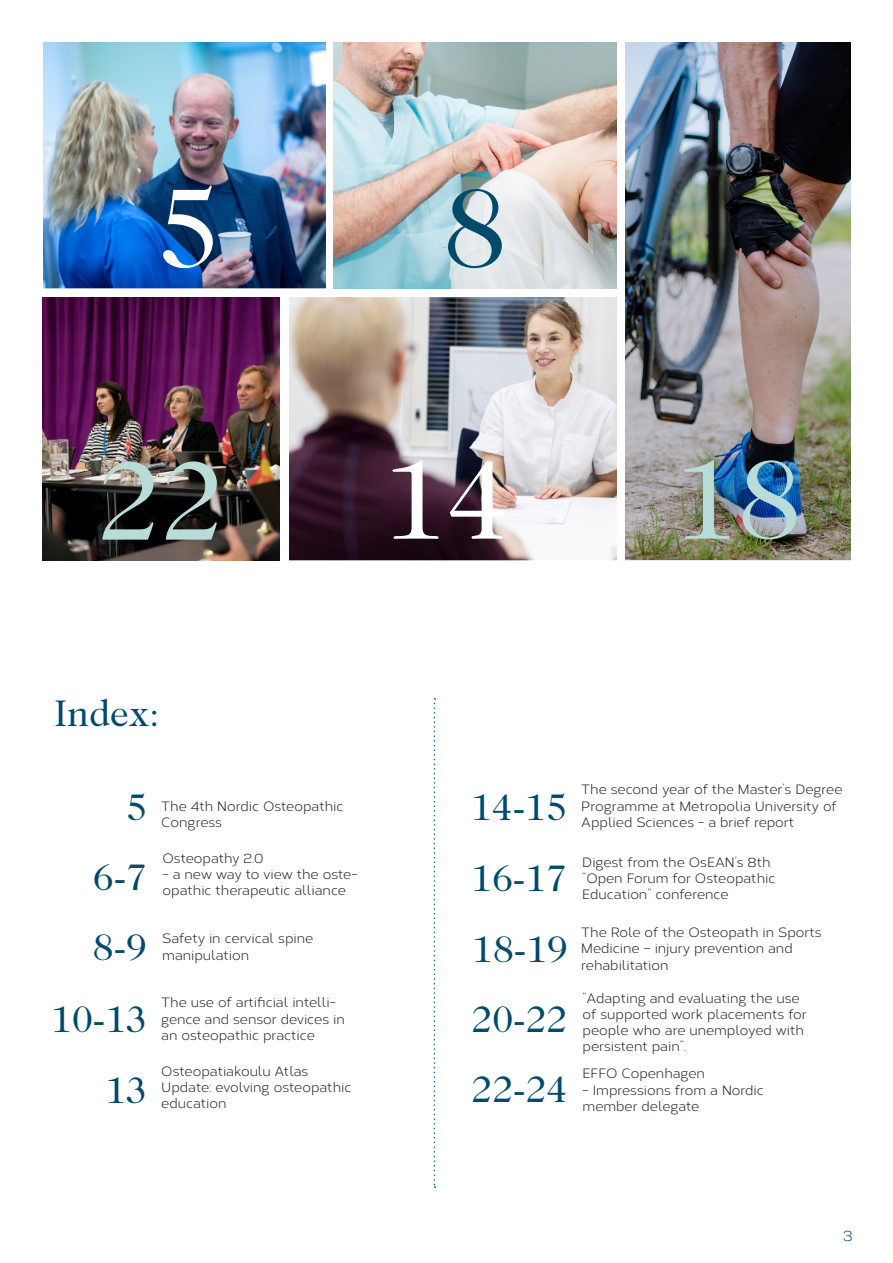
<style>
.page{position:relative;width:893px;height:1263px;background:#fff}
.page>*{position:absolute;margin:0;border:0;box-sizing:border-box;transform-origin:0 0}
.Mellomtittel{font:114px "Caslon Two Twenty Four";color:#b8ddd8}
.Mellomtittel-2{font:114px "Caslon Two Twenty Four";color:#fff}
.Mellomtittel-3{font:114px "Caslon Two Twenty Four";color:#004b6c}
.Mellomtittel-4{font:37.5px "Caslon Two Twenty Four";color:#004b6c}
.t1{font:15px "Corbert";color:#004b6c}
.Mellomtittel-5{font:13.5px/16.2px "Corbert";color:#231f20}
</style>
<div class="page">
<img style="left:289px;top:298px;width:327px;height:263px">
<img style="left:333px;top:43px;width:283px;height:245px">
<img style="left:43px;top:43px;width:283px;height:245px">
<img style="left:43px;top:298px;width:236px;height:263px">
<img style="left:625px;top:43px;width:225px;height:517px">
<svg style="left:434px;top:698px;width:1px;height:490px"></svg>
<p class="Mellomtittel-2" style="left:156px;top:163px;width:65px">5</p>
<p class="Mellomtittel-3" style="left:443px;top:163px;width:65px">8</p>
<p class="Mellomtittel" style="left:97px;top:435px;width:128px">22</p>
<p class="Mellomtittel-2" style="left:383px;top:434px;width:128px">14</p>
<p class="Mellomtittel" style="left:674px;top:434px;width:128px">18</p>
<p class="Mellomtittel-4" style="left:54px;top:691px;width:107px">Index:</p>
<p class="Mellomtittel-4" style="left:126px;top:786px;width:22px">5</p>
<p class="Mellomtittel-4" style="left:93px;top:856px;width:56px">6-7</p>
<p class="Mellomtittel-4" style="left:93px;top:926px;width:56px">8-9</p>
<p class="Mellomtittel-5" style="left:161px;top:798px;width:184px">The 4th Nordic Osteopathic<br>Congress</p>
<p class="Mellomtittel-5" style="left:163px;top:849px;width:102px">Osteopathy 2.0</p>
<p class="Mellomtittel-5" style="left:163px;top:865px;width:197px">- a new way to view the oste&shy;opathic therapeutic alliance</p>
<p class="Mellomtittel-5" style="left:162px;top:930px;width:152px">Safety in cervical spine</p>
<p class="Mellomtittel-5" style="left:162px;top:946px;width:88px">manipulation</p>
<p class="Mellomtittel-4" style="left:471px;top:785px;width:97px">14-15</p>
<p class="Mellomtittel-4" style="left:471px;top:856px;width:97px">16-17</p>
<p class="Mellomtittel-4" style="left:472px;top:927px;width:97px">18-19</p>
<p class="Mellomtittel-5" style="left:581px;top:781px;width:263px">The second year of the Master’s Degree<br>Programme at Metropolia University of<br>Applied Sciences - a brief report</p>
<p class="Mellomtittel-5" style="left:582px;top:853px;width:195px">Digest from the OsEAN’s 8th “Open Forum for Osteopathic<br>Education” conference</p>
<p class="Mellomtittel-5" style="left:581px;top:924px;width:242px">The Role of the Osteopath in Sports<br>Medicine – injury prevention and</p>
<p class="Mellomtittel-5" style="left:581px;top:956px;width:89px">rehabilitation</p>
<p class="Mellomtittel-4" style="left:51px;top:997px;width:97px">10-13</p>
<p class="Mellomtittel-5" style="left:161px;top:994px;width:185px">The use of artificial intelli&shy;gence and sensor devices in an osteopathic practice</p>
<p class="Mellomtittel-4" style="left:472px;top:997px;width:97px">20-22</p>
<p class="Mellomtittel-5" style="left:161px;top:1062px;width:149px">Osteopatiakoulu Atlas</p>
<p class="Mellomtittel-5" style="left:161px;top:1078px;width:192px">Update: evolving osteopathic education</p>
<p class="Mellomtittel-4" style="left:105px;top:1069px;width:43px">13</p>
<p class="Mellomtittel-4" style="left:472px;top:1068px;width:97px">22-24</p>
<p class="Mellomtittel-5" style="left:583px;top:989px;width:219px">“Adapting and evaluating the use</p>
<p class="Mellomtittel-5" style="left:583px;top:1005px;width:226px">of supported work placements for</p>
<p class="Mellomtittel-5" style="left:583px;top:1021px;width:223px">people who are unemployed with persistent pain”.</p>
<p class="Mellomtittel-5" style="left:583px;top:1065px;width:124px">EFFO Copenhagen</p>
<p class="Mellomtittel-5" style="left:583px;top:1081px;width:183px">- Impressions from a Nordic member delegate</p>
<p class="t1" style="left:843px;top:1225px;width:11px">3</p>
</div>
